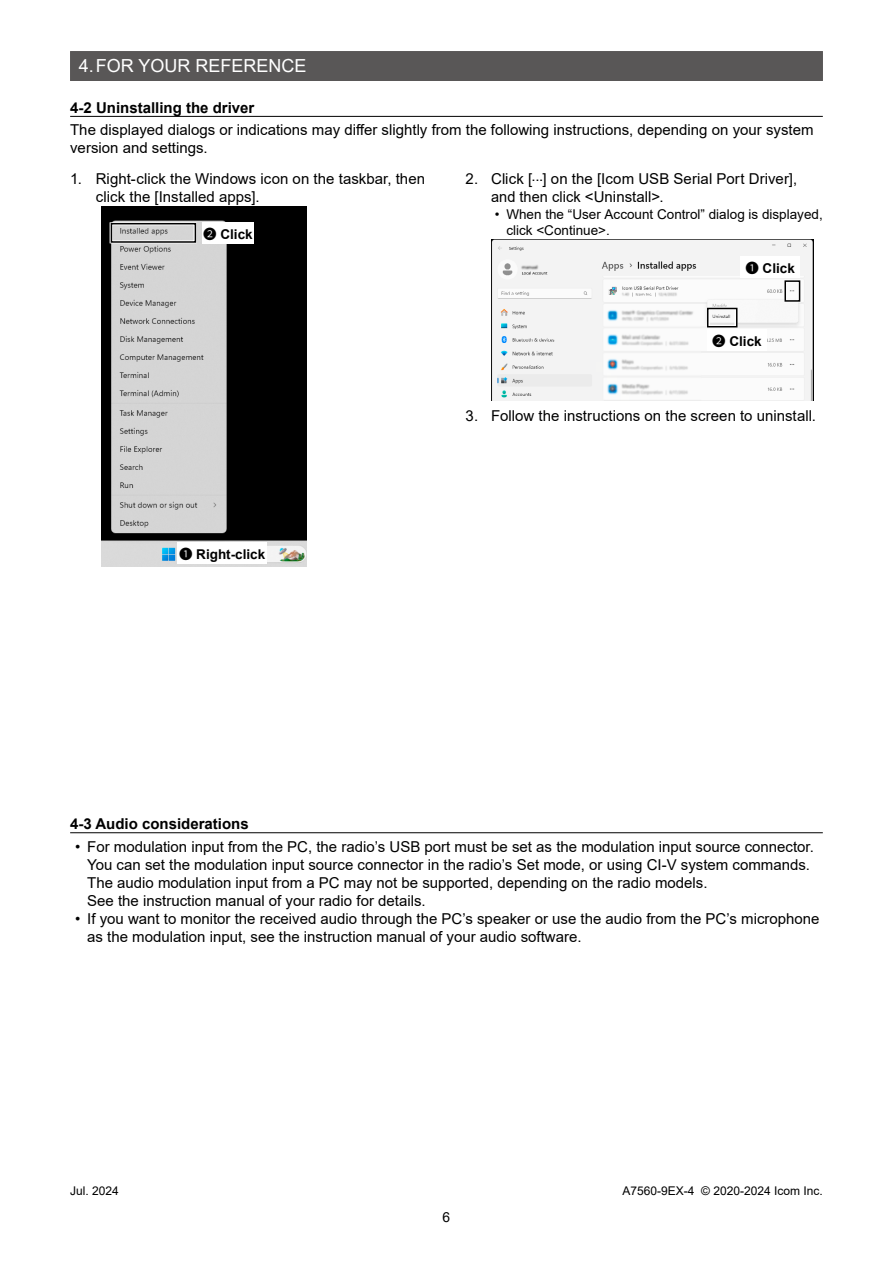
<style>
.page{position:relative;width:893px;height:1263px;background:#fff}
.page>*{position:absolute;margin:0;border:0;box-sizing:border-box;transform-origin:0 0}
.t1{font:18px "Arial";color:#fff}
.t2{font:15px/18px "Arial";color:#000}
.t3{font:700 15px "Arial";color:#000}
.t4{font:13.8px "Arial";color:#000}
.t5{font:13.5px/16.5px "Arial";color:#000}
.t6{font:700 13.5px "Arial";color:#000}
.t7{font:12px "Arial";color:#000}
.s1{font-family:"maru num tb";font-weight:400}
</style>
<div class="page">
<div style="left:70px;top:51px;width:753px;height:30px;background:#595757"></div>
<img style="left:101px;top:207px;width:205px;height:360px">
<div style="left:178px;top:543px;width:89px;height:21px;background:#fff"></div>
<div style="left:202px;top:222px;width:51px;height:21px;background:#fff"></div>
<div style="left:110px;top:222px;width:87px;height:21px;border:3px solid #fff"></div>
<div style="left:111px;top:223px;width:85px;height:20px;border:2px solid #000"></div>
<img style="left:491px;top:240px;width:323px;height:160px">
<div style="left:740px;top:257px;width:60px;height:21px;background:#fff"></div>
<div style="left:707px;top:307px;width:30px;height:21px;border:3px solid #fff"></div>
<div style="left:707px;top:308px;width:30px;height:19px;border:2px solid #000"></div>
<div style="left:784px;top:280px;width:17px;height:22px;border:3px solid #fff"></div>
<div style="left:784px;top:280px;width:16px;height:22px;border:2px solid #000"></div>
<div style="left:707px;top:330px;width:60px;height:21px;background:#fff"></div>
<hr style="left:70px;top:116px;width:753px;height:1px;background:#000">
<hr style="left:70px;top:832px;width:753px;height:1px;background:#000">
<p class="t1" style="left:79px;top:53px;width:229px">4.FOR YOUR REFERENCE</p>
<p class="t3" style="left:70px;top:97px;width:186px">4-2 Uninstalling the driver</p>
<p class="t2" style="left:70px;top:121px;width:745px">The displayed dialogs or indications may differ slightly from the following instructions, depending on your system version and settings.</p>
<p class="t2" style="left:96px;top:170px;width:331px;text-indent:-26px">1. Right-click the Windows icon on the taskbar, then click the [Installed apps].</p>
<p class="t6" style="left:203px;top:225px;width:51px"><span class="s1">2</span> Click</p>
<p class="t2" style="left:491px;top:170px;width:307px;text-indent:-26px">2. Click [...] on the [Icom USB Serial Port Driver], and then click &lt;Uninstall&gt;.</p>
<p class="t5" style="left:506px;top:206px;width:318px;text-indent:-11px">• When the “User Account Control” dialog is displayed, click &lt;Continue&gt;.</p>
<p class="t6" style="left:745px;top:259px;width:51px"><span class="s1">1</span> Click</p>
<p class="t6" style="left:712px;top:332px;width:51px"><span class="s1">2</span> Click</p>
<p class="t2" style="left:466px;top:406px;width:352px">3. Follow the instructions on the screen to uninstall.</p>
<p class="t6" style="left:179px;top:545px;width:88px"><span class="s1">1</span> Right-click</p>
<p class="t3" style="left:70px;top:813px;width:180px">4-3 Audio considerations</p>
<p class="t2" style="left:87px;top:837px;width:728px;text-indent:-12px">• For modulation input from the PC, the radio’s USB port must be set as the modulation input source connector.<br>You can set the modulation input source connector in the radio’s Set mode, or using CI-V system commands.<br>The audio modulation input from a PC may not be supported, depending on the radio models.<br>See the instruction manual of your radio for details.</p>
<p class="t2" style="left:87px;top:909px;width:734px;text-indent:-12px">• If you want to monitor the received audio through the PC’s speaker or use the audio from the PC’s microphone as the modulation input, see the instruction manual of your audio software.</p>
<p class="t7" style="left:70px;top:1182px;width:50px">Jul. 2024</p>
<p class="t7" style="left:622px;top:1182px;width:202px">A7560-9EX-4 © 2020-2024 Icom Inc.</p>
<p class="t4" style="left:443px;top:1208px;width:9px">6</p>
</div>
